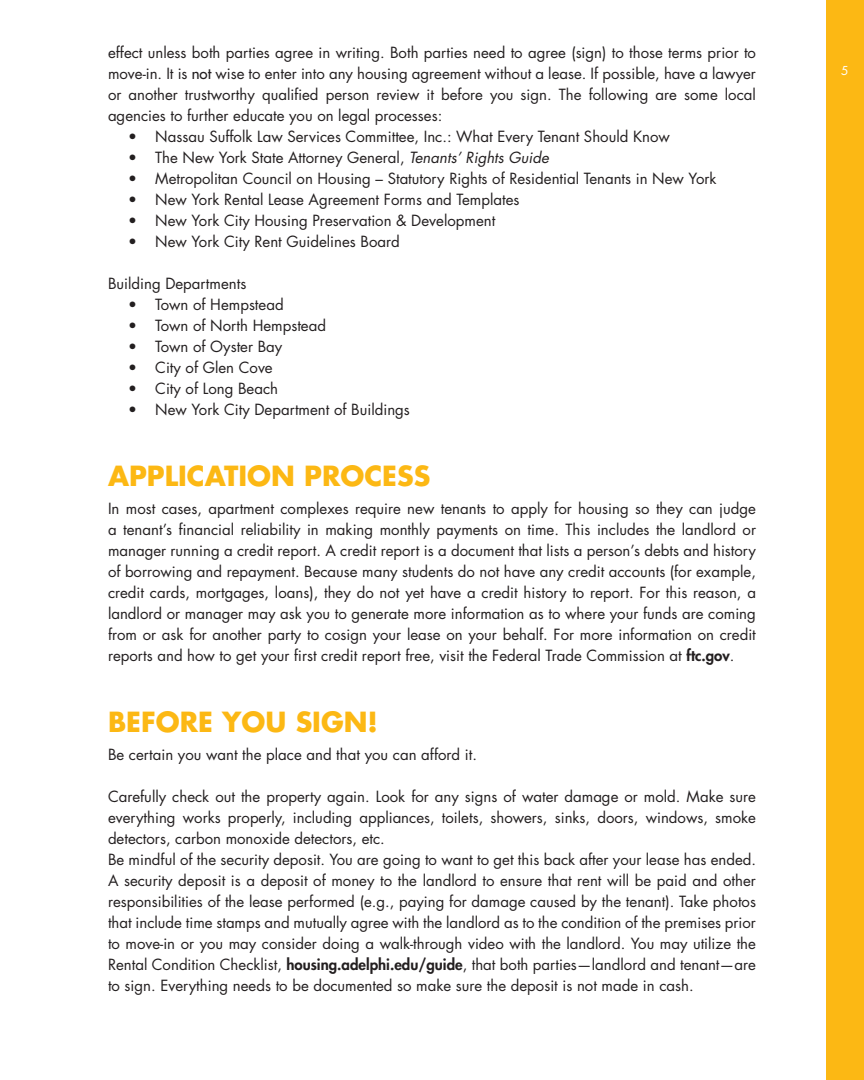
<style>
.page{position:relative;width:864px;height:1080px;background:#fff}
.page>*{position:absolute;margin:0;border:0;box-sizing:border-box;transform-origin:0 0}
.t1{font:700 27px "Futura Std";color:#fcb814}
.t2{font:15px/21px "Futura Std";color:#231f20;text-align:justify}
.t3{font:12px "Futura Std";color:#fff}
.s1{font-weight:500}
.s2{font-style:italic}
.s3{font-weight:800}
</style>
<div class="page">
<div style="left:826px;top:0;width:38px;height:1080px;background:#fcb814"></div>
<p class="t2" style="left:108px;top:42px;width:650px">effect unless both parties agree in writing. Both parties need to agree (sign) to those terms prior to move-in. It is <span class="s1">not</span> wise to enter into any housing agreement without a lease. If possible, have a lawyer or another trustworthy qualified person review it before you sign. The following are some local agencies to further educate you on legal processes:</p>
<p class="t2" style="left:128px;top:126px;width:543px">• Nassau Suffolk Law Services Committee, Inc.: What Every Tenant Should Know</p>
<p class="t2" style="left:128px;top:147px;width:422px">• The New York State Attorney General, <span class="s2">Tenants’ Rights Guide</span></p>
<p class="t2" style="left:128px;top:168px;width:590px">• Metropolitan Council on Housing – Statutory Rights of Residential Tenants in New York</p>
<p class="t2" style="left:128px;top:189px;width:393px">• New York Rental Lease Agreement Forms and Templates</p>
<p class="t2" style="left:128px;top:210px;width:369px">• New York City Housing Preservation &amp; Development</p>
<p class="t2" style="left:128px;top:231px;width:273px">• New York City Rent Guidelines Board</p>
<p class="t2" style="left:108px;top:273px;width:140px">Building Departments</p>
<p class="t2" style="left:128px;top:294px;width:157px">• Town of Hempstead</p>
<p class="t2" style="left:128px;top:315px;width:199px">• Town of North Hempstead</p>
<p class="t2" style="left:128px;top:336px;width:156px">• Town of Oyster Bay</p>
<p class="t2" style="left:128px;top:357px;width:146px">• City of Glen Cove</p>
<p class="t2" style="left:128px;top:378px;width:151px">• City of Long Beach</p>
<p class="t2" style="left:128px;top:399px;width:283px">• New York City Department of Buildings</p>
<h1 class="t1" style="left:108px;top:458px;width:324px">APPLICATION PROCESS</h1>
<p class="t2" style="left:108px;top:498px;width:650px">In most cases, apartment complexes require new tenants to apply for housing so they can judge a tenant’s financial reliability in making monthly payments on time. This includes the landlord or manager running a credit report. A credit report is a document that lists a person’s debts and history of borrowing and repayment. Because many students do not have any credit accounts (for example, credit cards, mortgages, loans), they do not yet have a credit history to report. For this reason, a landlord or manager may ask you to generate more information as to where your funds are coming from or ask for another party to cosign your lease on your behalf. For more information on credit reports and how to get your first credit report free, visit the Federal Trade Commission at <span class="s3">ftc.gov</span>.</p>
<h1 class="t1" style="left:108px;top:704px;width:271px">BEFORE YOU SIGN!</h1>
<p class="t2" style="left:108px;top:744px;width:371px">Be certain you want the place and that you can afford it.</p>
<p class="t2" style="left:108px;top:786px;width:650px;text-align:left">Carefully check out the property again. Look for any signs of water damage or mold. Make sure everything works properly, including appliances, toilets, showers, sinks, doors, windows, smoke detectors, carbon monoxide detectors, etc.<br>Be mindful of the security deposit. You are going to want to get this back after your lease has ended.<br>A security deposit is a deposit of money to the landlord to ensure that rent will be paid and other responsibilities of the lease performed (e.g., paying for damage caused by the tenant). Take photos that include time stamps and mutually agree with the landlord as to the condition of the premises prior to move-in or you may consider doing a walk-through video with the landlord. You may utilize the Rental Condition Checklist, <span class="s3">housing.adelphi.edu/guide</span>, that both parties—landlord and tenant—are to sign. Everything needs to be documented so make sure the deposit is not made in cash.</p>
<p class="t3" style="left:841px;top:63px;width:9px">5</p>
</div>
